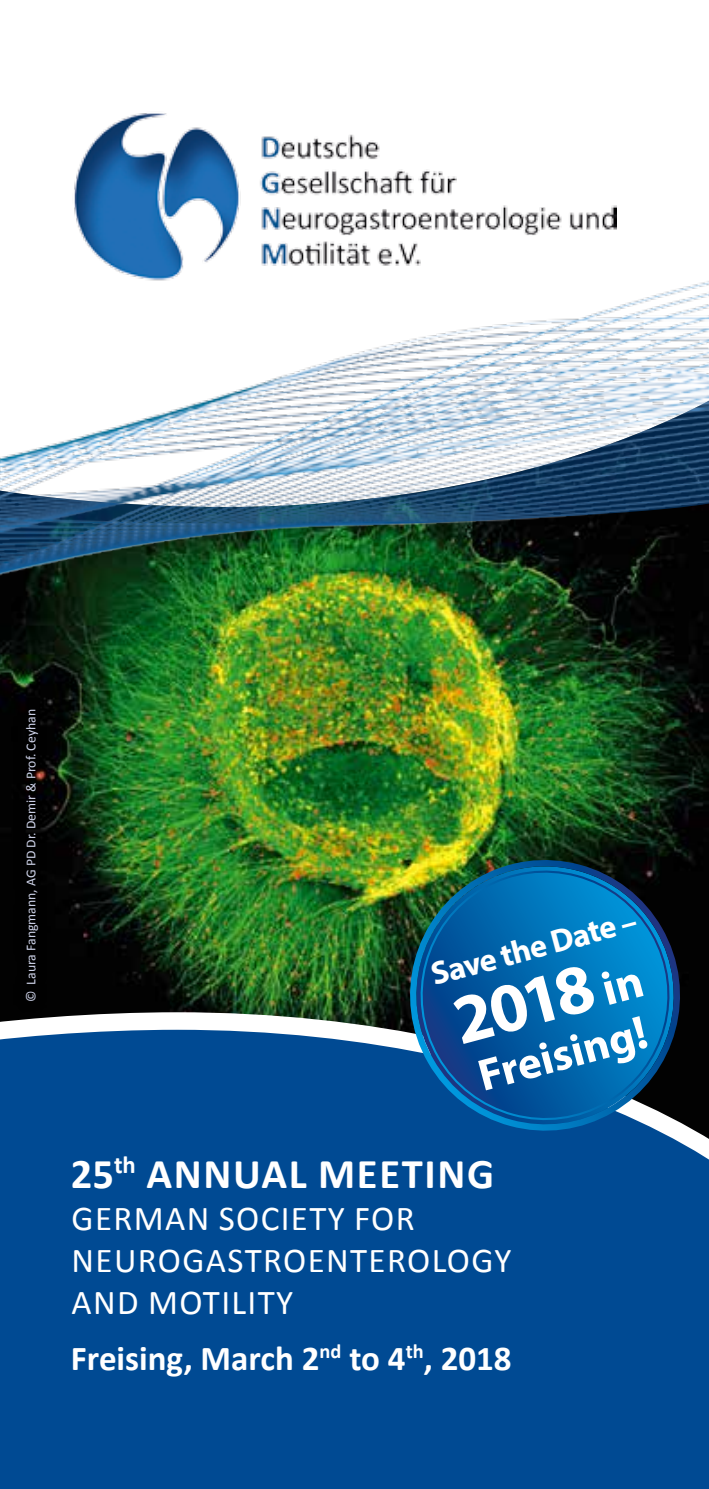
<style>
.page{position:relative;width:709px;height:1489px;background:#fff}
.page>*{position:absolute;margin:0;border:0;box-sizing:border-box;transform-origin:0 0}
.t1{font:700 70px "Myriad Pro";color:#fff}
.t2{font:700 45px "Myriad Pro";color:#fff}
.t3{font:700 42.5px "Calibri";letter-spacing:.04em;color:#fff}
.t4{font:35px/42px "Calibri";letter-spacing:.04em;color:#fff}
.t5{font:700 35px "Calibri";color:#fff}
.t6{font:700 32.5px "Myriad Pro";color:#fff}
.t7{font:13.75px "Calibri";color:#cfd4ea}
.s1{font-size:47.5px}
</style>
<div class="page">
<img style="left:0;top:629px;width:709px;height:374px">
<div style="left:0;top:1003px;width:709px;height:485px;background:#004a93"></div>
<div style="left:13px;top:697px;width:38px;height:317px;background:#000"></div>
<img style="left:74px;top:113px;width:543px;height:162px">
<img style="left:0;top:275px;width:709px;height:354px">
<img style="left:0;top:389px;width:709px;height:204px">
<img style="left:394px;top:850px;width:301px;height:289px">
<svg style="left:404px;top:864px;width:282px;height:261px;background:#095e94"></svg>
<p class="t7" style="left:22px;top:1002px;width:294px;rotate:-90deg">© Laura Fangmann, AG PD Dr. Demir &amp; Prof. Ceyhan</p>
<p class="t6" style="left:426px;top:954px;width:213px;rotate:-15deg">Save the Date –</p>
<h1 class="t1" style="left:443px;top:977px;width:194px;rotate:-15deg">2018 <span class="s1">in</span></h1>
<p class="t2" style="left:471px;top:1048px;width:174px;rotate:-15deg">Freising<span class="s1">!</span></p>
<p class="t3" style="left:71px;top:1146px;width:425px">25<sup>th</sup> ANNUAL MEETING</p>
<p class="t4" style="left:72px;top:1196px;width:441px">GERMAN SOCIETY FOR<br>NEUROGASTROENTEROLOGY<br>AND MOTILITY</p>
<p class="t5" style="left:71px;top:1335px;width:442px">Freising, March 2<sup>nd</sup> to 4<sup>th</sup>, 2018</p>
</div>
